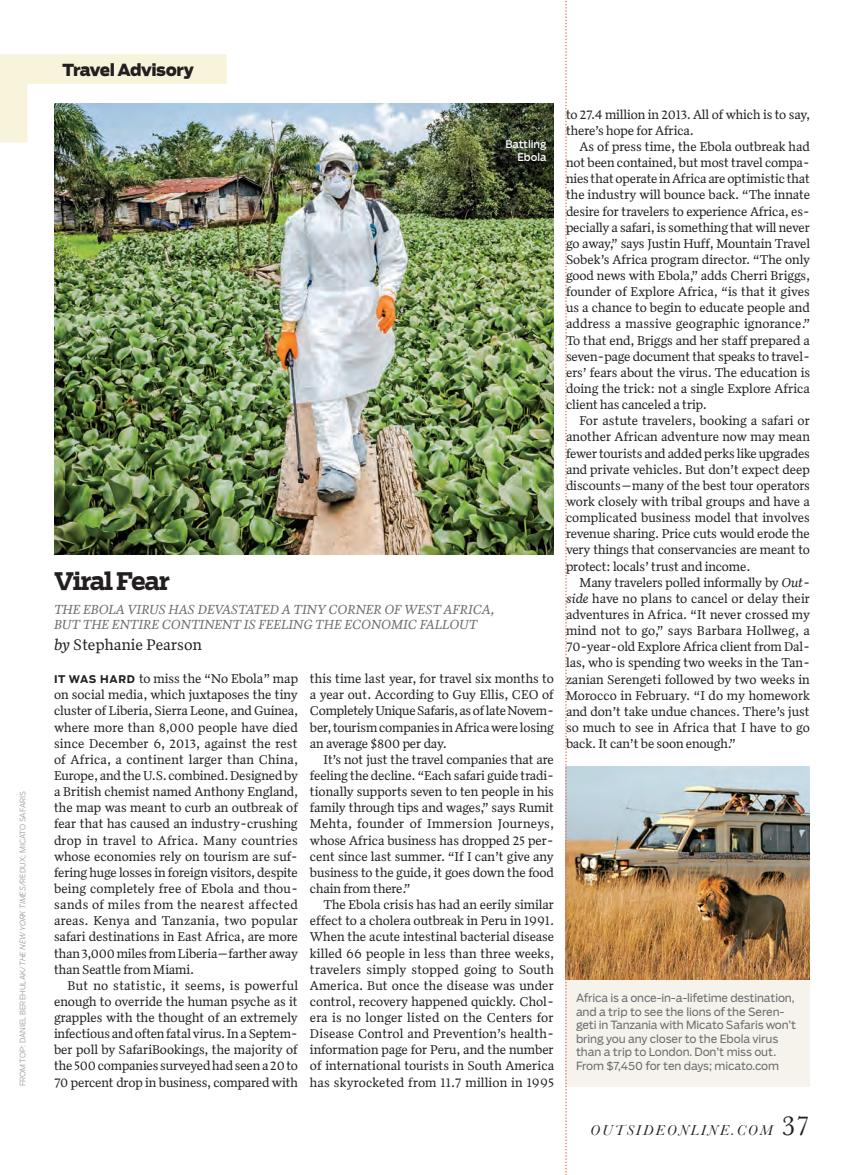
<style>
.page{position:relative;width:864px;height:1175px;background:#fff}
.page>*{position:absolute;margin:0;border:0;box-sizing:border-box;transform-origin:0 0}
.t1{font:700 24px "Boomer Serif";letter-spacing:-.055em;color:#231f20}
.t2{font:800 16.5px "Boomer";letter-spacing:-.025em;color:#231f20}
.t3{font:15.75px "Quiosco Two LF";letter-spacing:.01em;color:#231f20}
.t4{font:italic 15px "Baskerville";letter-spacing:.14em;color:#231f20}
.t5{font:italic 13.5px/15px "Quiosco Two LF";color:#6c6d70}
.t6{font:13.2px/16.2px "Quiosco Two LF";letter-spacing:-.01em;color:#231f20;text-align:justify}
.t7{font:11.25px/13.5px "Boomer";letter-spacing:-.015em;color:#6c6d70}
.t8{font:10.5px/12.8px "Boomer";letter-spacing:-.01em;color:#fff;text-align:right}
.t9{font:300 7.5px "Boomer";color:#939598}
.s1{font-style:italic}
.s2{font-family:"Boomer";font-weight:700;font-size:10.5px}
.s3{font-style:normal;font-size:28.5px}
</style>
<div class="page">
<svg style="left:0;top:54px;width:227px;height:88px"></svg>
<div style="left:566px;top:766px;width:244px;height:320px;background:#f5f3eb"></div>
<img style="left:54px;top:104px;width:500px;height:450px">
<img style="left:567px;top:766px;width:243px;height:213px">
<svg style="left:565px;top:0;width:2px;height:1175px"></svg>
<p class="t9" style="left:18px;top:1086px;width:297px;rotate:-90deg">From top: DAN IEL BEREHULAK/<span class="s1">the new york times</span>/redux; micato safari s</p>
<p class="t2" style="left:63px;top:59px;width:133px">Travel Advisory</p>
<p class="t8" style="left:505px;top:138px;width:43px">Battling<br>Ebola</p>
<h1 class="t1" style="left:54px;top:565px;width:118px">Viral Fear</h1>
<p class="t5" style="left:54px;top:601px;width:443px">THE EB OLA VIRUS HAS DEVASTATED A TINY CORNER OF WEST AFRICA,<br>BUT THE ENTIRE CONTINENT IS FEELING THE ECONOMIC FALLOUT</p>
<p class="t3" style="left:54px;top:634px;width:149px"><span class="s1">BY</span> Stephanie Pearson</p>
<p class="t6" style="left:54px;top:670px;width:246px"><span class="s2">I T WAS HARD</span> to miss the “No Ebola” map on social media, which juxtaposes the tiny cluster of Liberia, Sierra Leone, and Guinea, where more than 8,000 people have died since December 6, 2013, against the rest of Africa, a continent larger than China, Europe, and the U.S. combined. Designed by a British chemist named Anthony England, the map was meant to curb an outbreak of fear that has caused an industry-crushing drop in travel to Africa. Many countries whose economies rely on tourism are suf&shy;fering huge losses in foreign visitors, despite being completely free of Ebola and thou&shy;sands of miles from the nearest affected areas. Kenya and Tanzania, two popular safari destinations in East Africa, are more than 3,000 miles from Liberia—farther away than Seattle from Miami.</p>
<p class="t6" style="left:54px;top:976px;width:246px;text-indent:14px">But no statistic, it seems, is powerful enough to override the human psyche as it grapples with the thought of an extremely infectious and often fatal virus. In a Septem&shy;ber poll by SafariBookings, the majority of the 500 companies surveyed had seen a 20 to 70 percent drop in business, compared with</p>
<p class="t6" style="left:310px;top:670px;width:246px">this time last year, for travel six months to a year out. According to Guy Ellis, CEO of Completely Unique Safaris, as of late Novem&shy;ber, tourism companies in Africa were losing an average $800 per day.</p>
<p class="t6" style="left:310px;top:751px;width:246px;text-indent:14px">It’s not just the travel companies that are feeling the decline. “Each safari guide tradi&shy;tionally supports seven to ten people in his family through tips and wages,” says Rumit Mehta, founder of Immersion Journeys, whose Africa business has dropped 25 per&shy;cent since last summer. “If I can’t give any business to the guide, it goes down the food chain from there.”</p>
<p class="t6" style="left:310px;top:896px;width:246px;text-indent:14px">The Ebola crisis has had an eerily similar effect to a cholera outbreak in Peru in 1991.<br>When the acute intestinal bacterial disease killed 66 people in less than three weeks, travelers simply stopped going to South America. But once the disease was under control, recovery happened quickly. Chol&shy;era is no longer listed on the Centers for Disease Control and Prevention’s health&shy;information page for Peru, and the number of international tourists in South America has skyrocketed from 11.7 million in 1995</p>
<p class="t6" style="left:566px;top:106px;width:246px">to 27.4 million in 2013. All of which is to say, there’s hope for Africa.</p>
<p class="t6" style="left:566px;top:138px;width:246px;text-indent:14px">As of press time, the Ebola outbreak had not been contained, but most travel compa&shy;nies that operate in Africa are optimistic that the industry will bounce back. “The innate desire for travelers to experience Africa, es&shy;pecially a safari, is something that will never go away,” says Justin Huff, Mountain Travel Sobek’s Africa program director. “The only good news with Ebola,” adds Cherri Briggs, founder of Explore Africa, “is that it gives us a chance to begin to educate people and address a massive geographic ignorance.” To that end, Briggs and her staff prepared a seven-page document that speaks to travel&shy;ers’ fears about the virus. The education is doing the trick: not a single Explore Africa client has canceled a trip.</p>
<p class="t6" style="left:566px;top:412px;width:245px;text-indent:14px">For astute travelers, booking a safari or another African adventure now may mean fewer tourists and added perks like upgrades and private vehicles. But don’t expect deep discounts—many of the best tour operators work closely with tribal groups and have a complicated business model that involves revenue sharing. Price cuts would erode the very things that conservancies are meant to protect: locals’ trust and income.</p>
<p class="t6" style="left:566px;top:574px;width:246px;text-indent:13px">Many travelers polled informally by <span class="s1">OUT-SIDE</span> have no plans to cancel or delay their adventures in Africa. “It never crossed my mind not to go,” says Barbara Hollweg, a 70-year-old Explore Africa client from Dal&shy;las, who is spending two weeks in the Tan&shy;zanian Serengeti followed by two weeks in Morocco in February. “I do my homework and don’t take undue chances. There’s just so much to see in Africa that I have to go back. It can’t be soon enough.”</p>
<p class="t7" style="left:576px;top:991px;width:222px">Africa is a once-in-a-lifetime destination, and a trip to see the lions of the Seren&shy;geti in Tanzania with Micato Safaris won’t bring you any closer to the Ebola virus than a trip to London. Don’t miss out.<br>From $7,450 for ten days; micato.com</p>
<p class="t4" style="left:590px;top:1121px;width:221px">OUTSIDEONLINE.COM <span class="s3">37</span></p>
</div>
